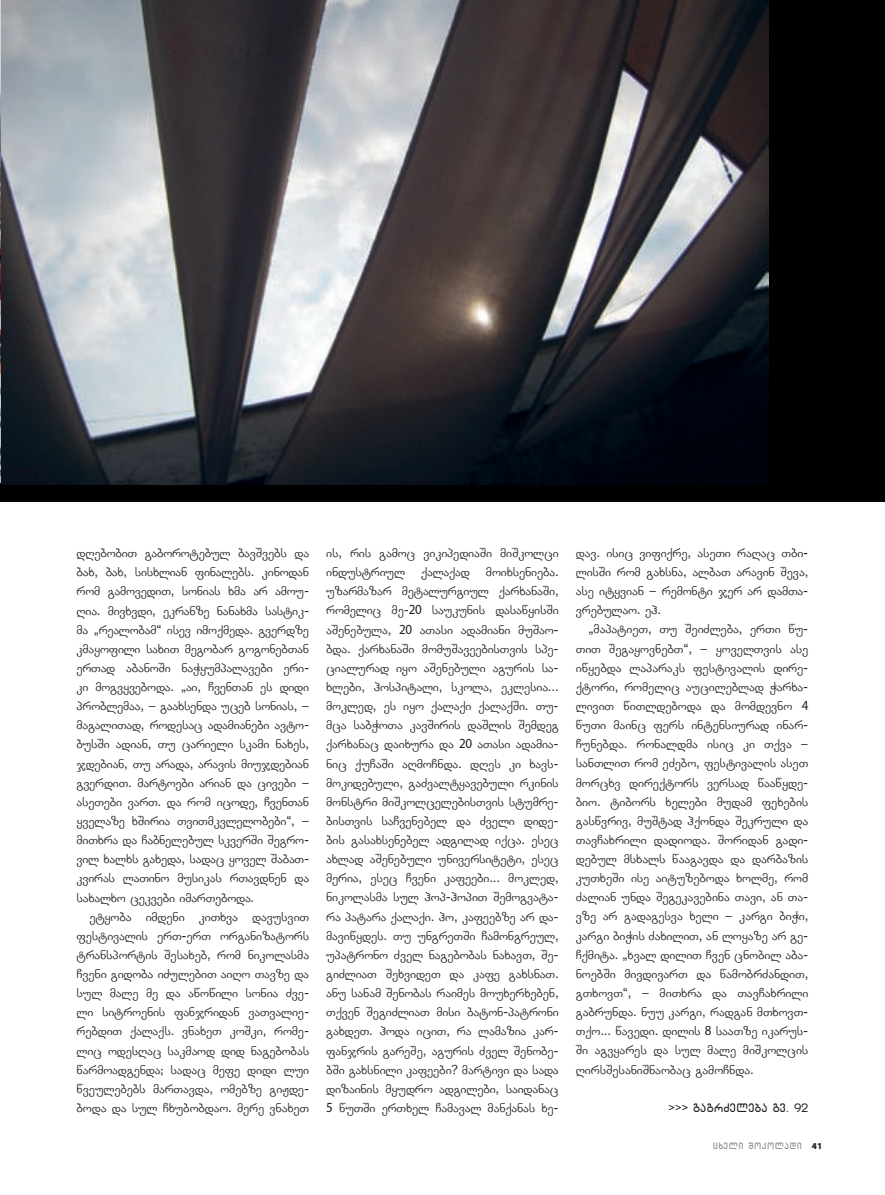
<style>
.page{position:relative;width:885px;height:1195px;background:#fff}
.page>*{position:absolute;margin:0;border:0;box-sizing:border-box;transform-origin:0 0}
.t1{font:13.05px/19.2px "A Kolkhety N";letter-spacing:-.015em;color:#231f20;text-align:justify}
.t2{font:12px "Sanet";color:#231f20}
.t3{font:9px "Sanet";letter-spacing:.05em;color:#808285}
.s1{font-family:"Myriad Pro";font-weight:900;color:#231f20}
</style>
<div class="page">
<div style="left:0;top:0;width:884px;height:502px;background:#000001"></div>
<img style="left:0;top:0;width:1px;height:248px">
<img style="left:1px;top:0;width:767px;height:485px">
<p class="t1" style="left:77px;top:543px;width:234px">DREBOBIT GABOROTEBUL BAVSVEBS DA BAX, BAX, SISXLIAN FINALEBS. KINODAN ROM GAMOVEDIT, SONIAS XMA AR AMOU-RIA. MIVXVDI, EKRANZE NANAXMA SASTIK-MA `REALOBAM~ ISEV IMOQMEDA. GVERDZE KMAYOFILI SAXIT MEGOBAR GOGONEBTAN ERTAD ABANOSI NAWYUMPALAVEBI ERI-KI MOGVYVEBODA. `AI, CVENTAN ES DIDI PROBLEMAA, _ GAAXSENDA UCEB SONIAS, _ MAGALITAD, RODESAC ADAMIANEBI AVTO-BUSSI ADIAN, TU CARIELI SKAMI NAXES, JDEBIAN, TU ARADA, ARAVIS MIUJDEBIAN GVERDIT. MARTOEBI ARIAN DA CIVEBI _ ASETEBI VART. DA ROM ICODE, CVENTAN YVELAZE XSIRIA TVITMKVLELOBEBI~, _ MITXRA DA CABNELEBUL SKVERSI SEGRO-VIL XALXS GAXEDA, SADAC YOVEL SABAT-KVIRAS LATINO MUSIKAS RTAVDNEN DA SAXALXO CEKVEBI IMARTEBODA.</p>
<p class="t1" style="left:77px;top:906px;width:234px;text-indent:13px">ETYOBA IMDENI KITXVA DAVUSVIT FESTIVALIS ERT-ERT ORGANIZATORS TRANSPORTIS SESAXEB, ROM NIKOLASMA CVENI GIDOBA IZULEBIT AIRO TAVZE DA SUL MALE ME DA AWOWILI SONIA ZVE-LI SITROENIS FANJRIDAN VATVALIE-REBDIT QALAQS. VNAXET KOSKI, ROME-LIC ODESRAC SAKMAOD DID NAGEBOBAS WARMOADGENDA; SADAC MEFE DIDI LUI WVEULEBEBS MARTAVDA, OMEBZE GIJDE-BODA DA SUL CXUBOBDAO. MERE VNAXET</p>
<p class="t1" style="left:326px;top:543px;width:234px">IS, RIS GAMOC VIKIPEDIASI MISKOLCI INDUSTRIUL QALAQAD MOIXSENIEBA.<br>UZARMAZAR METALURGIUL QARXANASI, ROMELIC ME-20 SAUKUNIS DASAWYISSI ASENEBULA, 20 ATASI ADAMIANI MUSAO-BDA. QARXANASI MOMUSAVEEBISTVIS SPE-CIALURAD IYO ASENEBULI AGURIS SA-XLEBI, HOSPITALI, SKOLA, EKLESIA...<br>MOKLED, ES IYO QALAQI QALAQSI. TU-MCA SABWOTA KAVSIRIS DASLIS SEMDEG QARXANAC DAIXURA DA 20 ATASI ADAMIA-NIC QUCASI ARMOCNDA. DRES KI XAVS-MOKIDEBULI, GAZVALTYAVEBULI RKINIS MONSTRI MISKOLCELEBISTVIS STUMRE-BISTVIS SACVENEBEL DA ZVELI DIDE-BIS GASAXSENEBEL ADGILAD IQCA. ESEC AXLAD ASENEBULI UNIVERSITETI, ESEC MERIA, ESEC CVENI KAFEEBI... MOKLED, NIKOLASMA SUL HOP-HOPIT SEMOGVATA-RA PATARA QALAQI. HO, KAFEEBZE AR DA-MAVIWYDES. TU UNGRETSI CAMONGREUL, UPATRONO ZVEL NAGEBOBAS NAXAVT, SE-GIZLIAT SEXVIDET DA KAFE GAXSNAT.<br>ANU SANAM SENOBAS RAIMES MOUXERXEBEN, TQVEN SEGIZLIAT MISI BATON-PATRONI GAXDET. HODA ICIT, RA LAMAZIA KAR-FANJRIS GARESE, AGURIS ZVEL SENOBE-BSI GAXSNILI KAFEEBI? MARTIVI DA SADA DIZAINIS MYUDRO ADGILEBI, SAIDANAC 5 WUTSI ERTXEL CAMAVAL MANQANAS XE-</p>
<p class="t1" style="left:575px;top:543px;width:234px">DAV. ISIC VIFIQRE, ASETI RARAC TBI-LISSI ROM GAXSNA, ALBAT ARAVIN SEVA, ASE ITYVIAN _ REMONTI JER AR DAMTA-VREBULAO. EH.</p>
<p class="t1" style="left:575px;top:619px;width:234px;text-indent:13px">`MAPATIET, TU SEIZLEBA, ERTI WU-TIT SEGAYOVNEBT~, _ YOVELTVIS ASE IWYEBDA LAPARAKS FESTIVALIS DIRE-QTORI, ROMELIC AUCILEBLAD WARXA-LIVIT WITLDEBODA DA MOMDEVNO 4<br>WUTI MAINC FERS INTENSIURAD INAR-CUNEBDA. RONALDMA ISIC KI TQVA _ SANTLIT ROM EZEBO, FESTIVALIS ASET MORCXV DIREQTORS VERSAD WAAWYDE-BIO. TIBORS XELEBI MUDAM FEXEBIS GASWVRIV, MUSTAD HQONDA SEKRULI DA TAVCAXRILI DADIODA. SORIDAN GADI-DEBUL MSXALS WAAGAVDA DA DARBAZIS KUTXESI ISE AITUZEBODA XOLME, ROM ZALIAN UNDA SEGEKAVEBINA TAVI, AN TA-VZE AR GADAGESVA XELI _ KARGI BIWI, KARGI BIWIS ZAXILIT, AN LOYAZE AR GE-CQMITA. `XVAL DILIT CVEN CNOBIL ABA-NOEBSI MIVDIVART DA WAMOBRZANDIT, GTXOVT~, _ MITXRA DA TAVCAXRILI GABRUNDA. NUU KARGI, RADGAN MTXOVT-TQO... WAVEDI. DILIS 8 SAATZE IKARUS-SI AGVYARES DA SUL MALE MISKOLCIS RIRSSESANISNAOBAC GAMOCNDA.</p>
<p class="t2" style="left:668px;top:1101px;width:141px">&gt;&gt;&gt; GAGRZELEBA GV. 92</p>
<p class="t3" style="left:712px;top:1140px;width:111px">CXELI SOKOLADI <span class="s1">41</span></p>
</div>
